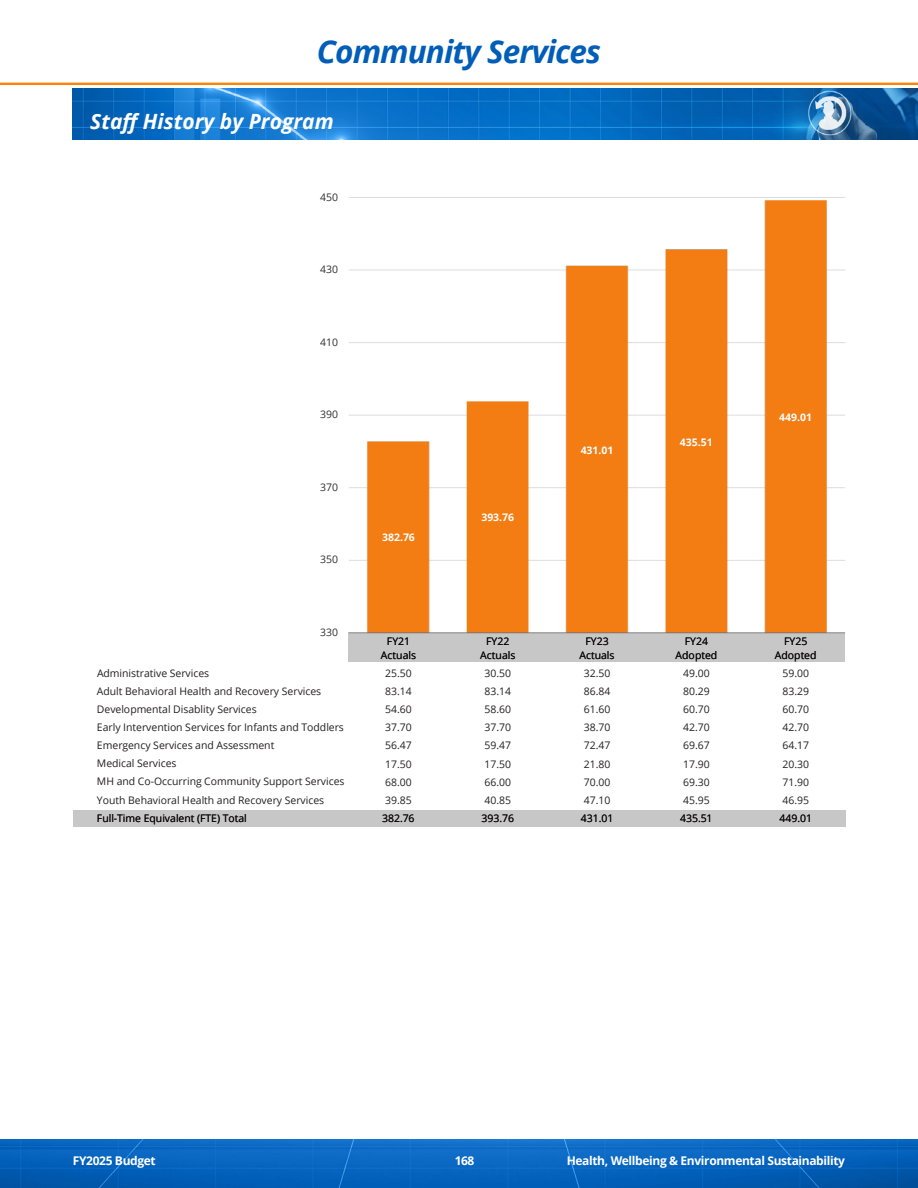
<style>
.page{position:relative;width:918px;height:1188px;background:#fff}
.page>*{position:absolute;margin:0;border:0;box-sizing:border-box;transform-origin:0 0}
.t1{font:italic 700 31.5px "Open Sans";letter-spacing:-.03em;color:#005eb8}
.t2{font:italic 700 21px "Open Sans";color:#fff}
.t3{font:700 12px "Open Sans";letter-spacing:-.03em;color:#fff}
.t4{font:10.5px/14.2px "Open Sans";color:#231f20;text-align:center}
.t5{font:700 10.5px "Open Sans";color:#fff}
.t6{font:10.5px "Open Sans";color:#312f30}
.t7{font:10.35px "Open Sans";color:#231f20}
.t8{font:700 10.35px "Open Sans";letter-spacing:.005em;color:#fff}
.t9{font:10.35px "Open Sans";letter-spacing:.005em;color:#312f30}
</style>
<div class="page">
<img style="left:0;top:82px;width:918px;height:3px">
<img style="left:0;top:1139px;width:918px;height:49px">
<img style="left:73px;top:89px;width:845px;height:50px">
<hr style="left:349px;top:560px;width:496px;height:1px;background:#dcdddf">
<hr style="left:349px;top:487px;width:496px;height:1px;background:#dcdddf">
<hr style="left:349px;top:415px;width:496px;height:1px;background:#dcdddf">
<hr style="left:349px;top:342px;width:496px;height:1px;background:#dcdddf">
<hr style="left:349px;top:270px;width:496px;height:1px;background:#dcdddf">
<hr style="left:349px;top:197px;width:496px;height:1px;background:#dcdddf">
<img style="left:367px;top:201px;width:460px;height:431px">
<hr style="left:349px;top:632px;width:496px;height:1px;background:#dcdddf">
<div style="left:349px;top:633px;width:496px;height:29px;background:#c8c7c7"></div>
<div style="left:73px;top:810px;width:772px;height:17px;background:#c8c7c7"></div>
<p class="t1" style="left:317px;top:29px;width:286px">Community Services</p>
<h2 class="t2" style="left:90px;top:107px;width:245px">Staff History by Program</h2>
<p class="t6" style="left:320px;top:190px;width:19px">450</p>
<p class="t9" style="left:320px;top:262px;width:19px">430</p>
<p class="t9" style="left:320px;top:335px;width:19px">410</p>
<p class="t6" style="left:320px;top:407px;width:19px">390</p>
<p class="t6" style="left:320px;top:480px;width:19px">370</p>
<p class="t6" style="left:320px;top:552px;width:19px">350</p>
<p class="t9" style="left:320px;top:625px;width:19px">330</p>
<p class="t5" style="left:382px;top:530px;width:34px">382.76</p>
<p class="t8" style="left:481px;top:510px;width:34px">393.76</p>
<p class="t8" style="left:581px;top:443px;width:34px">431.01</p>
<p class="t5" style="left:680px;top:434px;width:34px">435.51</p>
<p class="t8" style="left:779px;top:410px;width:34px">449.01</p>
<p class="t4" style="left:381px;top:634px;width:37px">FY21<br>Actuals</p>
<p class="t4" style="left:480px;top:634px;width:37px">FY22<br>Actuals</p>
<p class="t4" style="left:580px;top:634px;width:36px">FY23<br>Actuals</p>
<p class="t4" style="left:676px;top:634px;width:43px">FY24<br>Adopted</p>
<p class="t4" style="left:775px;top:634px;width:43px">FY25<br>Adopted</p>
<p class="t4" style="left:97px;top:665px;width:114px">Administrative Services</p>
<p class="t7" style="left:385px;top:666px;width:28px">25.50</p>
<p class="t7" style="left:485px;top:666px;width:28px">30.50</p>
<p class="t7" style="left:584px;top:666px;width:28px">32.50</p>
<p class="t7" style="left:683px;top:666px;width:28px">49.00</p>
<p class="t7" style="left:782px;top:666px;width:28px">59.00</p>
<p class="t7" style="left:97px;top:684px;width:226px">Adult Behavioral Health and Recovery Services</p>
<p class="t7" style="left:385px;top:684px;width:28px">83.14</p>
<p class="t7" style="left:485px;top:684px;width:28px">83.14</p>
<p class="t7" style="left:584px;top:684px;width:28px">86.84</p>
<p class="t7" style="left:683px;top:684px;width:28px">80.29</p>
<p class="t7" style="left:782px;top:684px;width:28px">83.29</p>
<p class="t7" style="left:97px;top:702px;width:161px">Developmental Disablity Services</p>
<p class="t4" style="left:385px;top:702px;width:28px">54.60</p>
<p class="t4" style="left:484px;top:702px;width:28px">58.60</p>
<p class="t4" style="left:584px;top:702px;width:28px">61.60</p>
<p class="t4" style="left:683px;top:702px;width:28px">60.70</p>
<p class="t4" style="left:782px;top:702px;width:28px">60.70</p>
<p class="t4" style="left:97px;top:720px;width:248px">Early Intervention Services for Infants and Toddlers</p>
<p class="t4" style="left:385px;top:720px;width:28px">37.70</p>
<p class="t4" style="left:484px;top:720px;width:28px">37.70</p>
<p class="t4" style="left:584px;top:720px;width:28px">38.70</p>
<p class="t4" style="left:683px;top:720px;width:28px">42.70</p>
<p class="t4" style="left:782px;top:720px;width:28px">42.70</p>
<p class="t4" style="left:97px;top:738px;width:179px">Emergency Services and Assessment</p>
<p class="t4" style="left:385px;top:738px;width:28px">56.47</p>
<p class="t4" style="left:484px;top:738px;width:28px">59.47</p>
<p class="t4" style="left:584px;top:738px;width:28px">72.47</p>
<p class="t4" style="left:683px;top:738px;width:28px">69.67</p>
<p class="t4" style="left:782px;top:738px;width:28px">64.17</p>
<p class="t4" style="left:97px;top:756px;width:81px">Medical Services</p>
<p class="t7" style="left:385px;top:757px;width:28px">17.50</p>
<p class="t7" style="left:485px;top:757px;width:28px">17.50</p>
<p class="t7" style="left:584px;top:757px;width:28px">21.80</p>
<p class="t7" style="left:683px;top:757px;width:28px">17.90</p>
<p class="t7" style="left:782px;top:757px;width:28px">20.30</p>
<p class="t7" style="left:97px;top:775px;width:249px">MH and Co-Occurring Community Support Services</p>
<p class="t7" style="left:385px;top:775px;width:28px">68.00</p>
<p class="t7" style="left:485px;top:775px;width:28px">66.00</p>
<p class="t7" style="left:584px;top:775px;width:28px">70.00</p>
<p class="t7" style="left:683px;top:775px;width:28px">69.30</p>
<p class="t7" style="left:782px;top:775px;width:28px">71.90</p>
<p class="t7" style="left:97px;top:793px;width:229px">Youth Behavioral Health and Recovery Services</p>
<p class="t4" style="left:385px;top:793px;width:28px">39.85</p>
<p class="t4" style="left:484px;top:793px;width:28px">40.85</p>
<p class="t4" style="left:584px;top:793px;width:28px">47.10</p>
<p class="t4" style="left:683px;top:793px;width:28px">45.95</p>
<p class="t4" style="left:782px;top:793px;width:28px">46.95</p>
<p class="t7" style="left:97px;top:811px;width:151px">Full-Time Equivalent (FTE) Total</p>
<p class="t4" style="left:382px;top:811px;width:34px">382.76</p>
<p class="t4" style="left:481px;top:811px;width:34px">393.76</p>
<p class="t4" style="left:581px;top:811px;width:34px">431.01</p>
<p class="t4" style="left:680px;top:811px;width:34px">435.51</p>
<p class="t4" style="left:779px;top:811px;width:34px">449.01</p>
<p class="t3" style="left:73px;top:1152px;width:84px">FY2025 Budget</p>
<p class="t3" style="left:455px;top:1152px;width:21px">168</p>
<p class="t3" style="left:567px;top:1152px;width:280px">Health, Wellbeing &amp; Environmental Sustainability</p>
</div>
